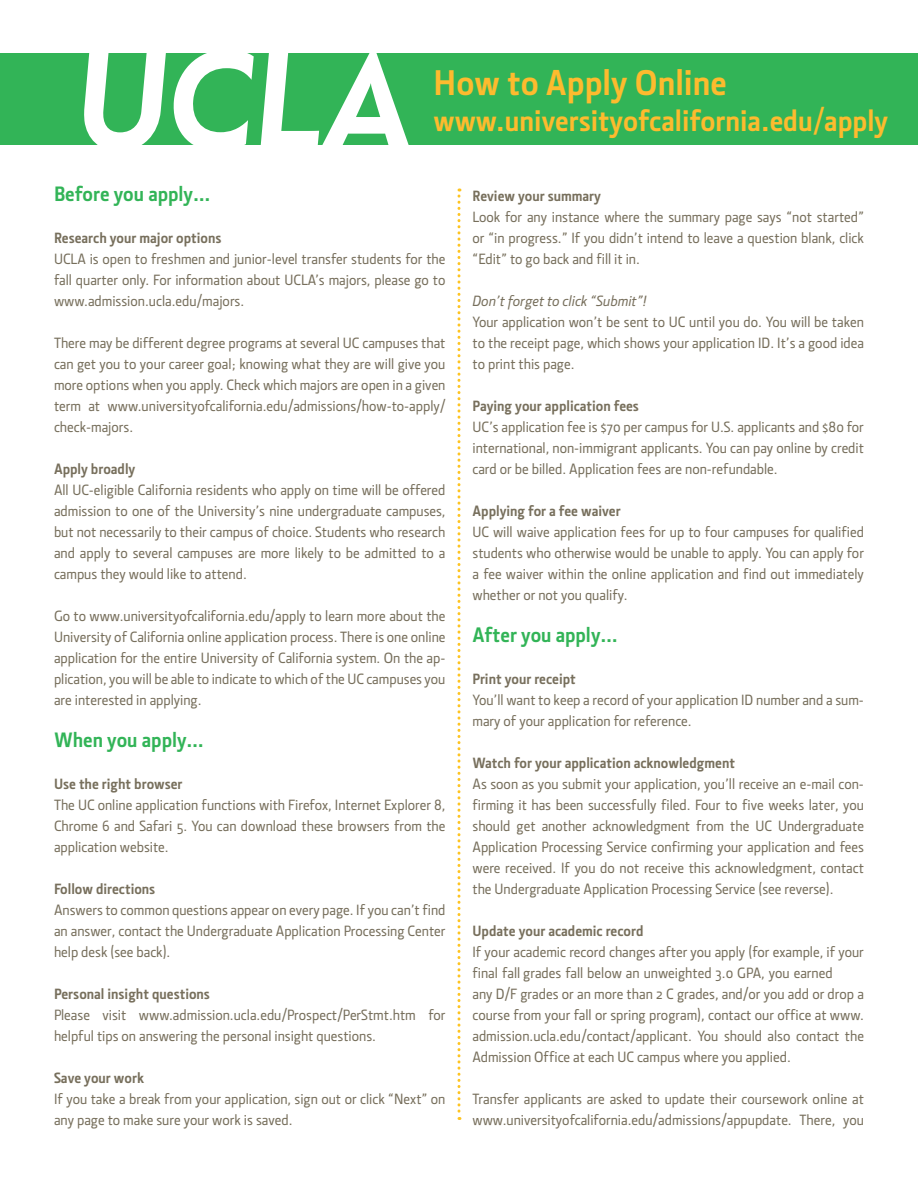
<style>
.page{position:relative;width:918px;height:1188px;background:#fff}
.page>*{position:absolute;margin:0;border:0;box-sizing:border-box;transform-origin:0 0}
.t1{font:700 36px "Section";color:#fdbb2e}
.t2{font:700 30px "Section";color:#fdbb2e}
.t3{font:700 21px "Section";color:#32b457}
.t4{font:500 15px/21px "Section";color:#776f5c;text-align:justify}
.t5{font:700 15px "Section";color:#776f5c}
.t6{font:italic 500 15px "Section";color:#776f5c}
</style>
<div class="page">
<div style="left:0;top:53px;width:918px;height:92px;background:#32b457"></div>
<svg style="left:84px;top:53px;width:82px;height:92px"></svg>
<svg style="left:173px;top:53px;width:81px;height:92px"></svg>
<svg style="left:260px;top:53px;width:149px;height:92px"></svg>
<svg style="left:457px;top:189px;width:3px;height:931px"></svg>
<p class="t1" style="left:434px;top:61px;width:295px">How to Apply Online</p>
<p class="t2" style="left:434px;top:103px;width:456px">www.universityofcalifornia.edu/apply</p>
<p class="t3" style="left:54px;top:182px;width:158px">Before you apply…</p>
<p class="t5" style="left:54px;top:229px;width:169px">Research your major options</p>
<p class="t4" style="left:54px;top:249px;width:393px">UCLA is open to freshmen and junior-level transfer students for the fall quarter only. For information about UCLA’s majors, please go to www.admission.ucla.edu/majors.</p>
<p class="t4" style="left:54px;top:333px;width:393px">There may be different degree programs at several UC campuses that can get you to your career goal; knowing what they are will give you more options when you apply. Check which majors are open in a given term at www.universityofcalifornia.edu/admissions/how-to-apply/ check-majors.</p>
<p class="t5" style="left:54px;top:460px;width:83px">Apply broadly</p>
<p class="t4" style="left:54px;top:480px;width:393px">All UC-eligible California residents who apply on time will be offered admission to one of the University’s nine undergraduate campuses, but not necessarily to their campus of choice. Students who research and apply to several campuses are more likely to be admitted to a campus they would like to attend.</p>
<p class="t4" style="left:54px;top:606px;width:393px">Go to www.universityofcalifornia.edu/apply to learn more about the University of California online application process. There is one online application for the entire University of California system. On the ap&shy;plication, you will be able to indicate to which of the UC campuses you are interested in applying.</p>
<p class="t3" style="left:54px;top:728px;width:151px">When you apply…</p>
<p class="t5" style="left:54px;top:775px;width:130px">Use the right browser</p>
<p class="t4" style="left:54px;top:795px;width:393px">The UC online application functions with Firefox, Internet Explorer 8, Chrome 6 and Safari 5. You can download these browsers from the application website.</p>
<p class="t5" style="left:54px;top:880px;width:103px">Follow directions</p>
<p class="t4" style="left:54px;top:900px;width:393px">Answers to common questions appear on every page. If you can’t find an answer, contact the Undergraduate Application Processing Center help desk (see back).</p>
<p class="t5" style="left:54px;top:985px;width:157px">Personal insight questions</p>
<p class="t4" style="left:54px;top:1005px;width:393px">Please visit www.admission.ucla.edu/Prospect/PerStmt.htm for helpful tips on answering the personal insight questions.</p>
<p class="t5" style="left:54px;top:1069px;width:92px">Save your work</p>
<p class="t4" style="left:54px;top:1089px;width:393px">If you take a break from your application, sign out or click “Next” on any page to make sure your work is saved.</p>
<p class="t5" style="left:472px;top:187px;width:130px">Review your summary</p>
<p class="t4" style="left:472px;top:207px;width:393px">Look for any instance where the summary page says “not started” or “in progress.” If you didn’t intend to leave a question blank, click “Edit” to go back and fill it in.</p>
<p class="t6" style="left:472px;top:292px;width:176px">Don’t forget to click “Submit”!</p>
<p class="t4" style="left:472px;top:312px;width:393px">Your application won’t be sent to UC until you do. You will be taken to the receipt page, which shows your application ID. It’s a good idea to print this page.</p>
<p class="t5" style="left:472px;top:397px;width:168px">Paying your application fees</p>
<p class="t4" style="left:472px;top:417px;width:393px">UC’s application fee is $70 per campus for U.S. applicants and $80 for international, non-immigrant applicants. You can pay online by credit card or be billed. Application fees are non-refundable.</p>
<p class="t5" style="left:472px;top:502px;width:150px">Applying for a fee waiver</p>
<p class="t4" style="left:472px;top:522px;width:393px">UC will waive application fees for up to four campuses for qualified students who otherwise would be unable to apply. You can apply for a fee waiver within the online application and find out immediately whether or not you qualify.</p>
<p class="t3" style="left:472px;top:623px;width:147px">After you apply…</p>
<p class="t5" style="left:472px;top:670px;width:105px">Print your receipt</p>
<p class="t4" style="left:472px;top:690px;width:393px">You’ll want to keep a record of your application ID number and a sum&shy;mary of your application for reference.</p>
<p class="t5" style="left:472px;top:754px;width:264px">Watch for your application acknowledgment</p>
<p class="t4" style="left:472px;top:774px;width:393px">As soon as you submit your application, you’ll receive an e-mail con&shy;firming it has been successfully filed. Four to five weeks later, you should get another acknowledgment from the UC Undergraduate Application Processing Service confirming your application and fees were received. If you do not receive this acknowledgment, contact the Undergraduate Application Processing Service (see reverse).</p>
<p class="t5" style="left:472px;top:922px;width:172px">Update your academic record</p>
<p class="t4" style="left:472px;top:942px;width:393px;text-align:left">If your academic record changes after you apply (for example, if your final fall grades fall below an unweighted 3.0 GPA, you earned<br>any D/F grades or an more than 2 C grades, and/or you add or drop a course from your fall or spring program), contact our office at www. admission.ucla.edu/contact/applicant. You should also contact the Admission Office at each UC campus where you applied.</p>
<p class="t4" style="left:472px;top:1089px;width:393px">Transfer applicants are asked to update their coursework online at www.universityofcalifornia.edu/admissions/appupdate. There, you</p>
</div>
